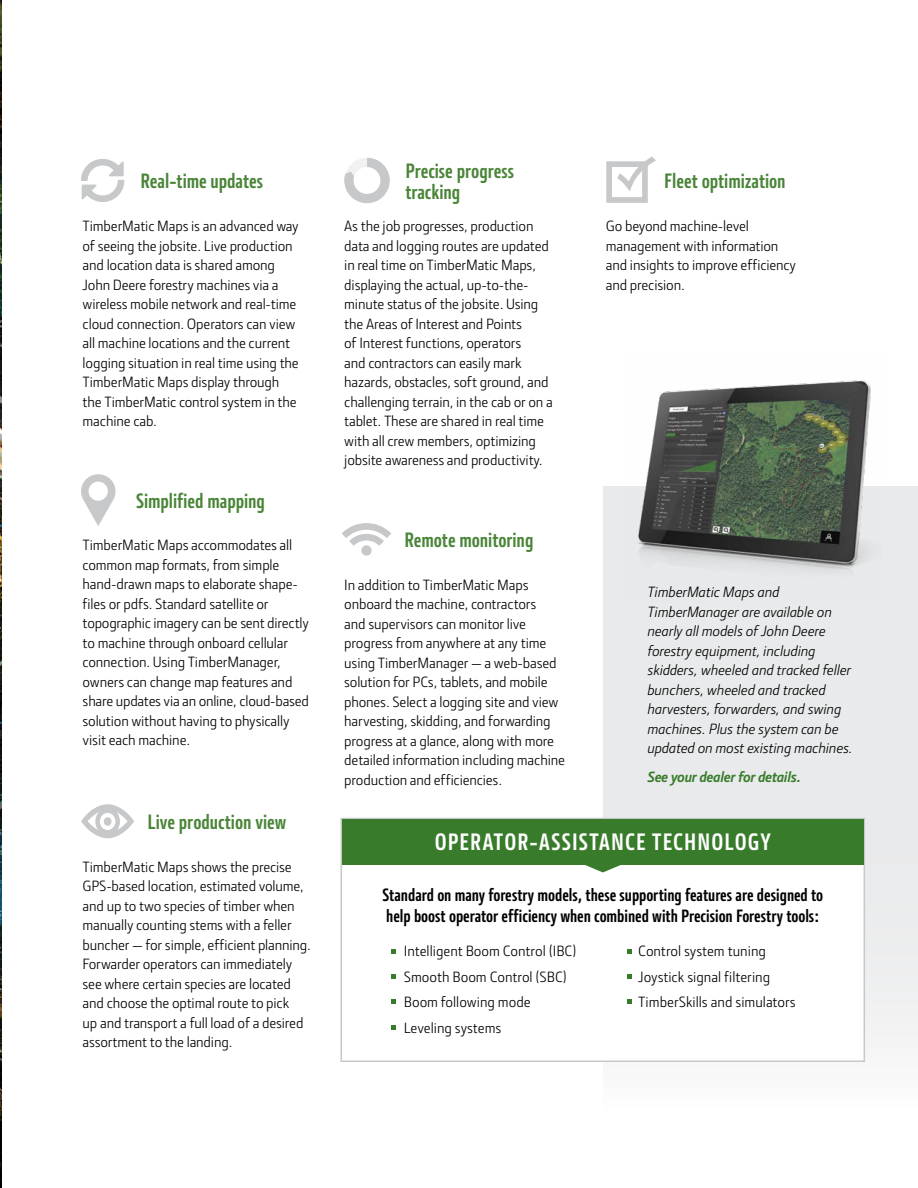
<style>
.page{position:relative;width:918px;height:1188px;background:#fff}
.page>*{position:absolute;margin:0;border:0;box-sizing:border-box;transform-origin:0 0}
.t1{font:700 24px "JD Sans Pro Cond";letter-spacing:.045em;color:#fff}
.t2{font:700 21px/21px "JD Sans Pro Cond";color:#4a8538}
.t3{font:700 18px/21px "JD Sans Pro Cond";color:#000}
.t4{font:15px/19.5px "JD Sans Pro";letter-spacing:-.01em;color:#000}
.t5{font:italic 15px/19.5px "JD Sans Pro";color:#000}
.t6{font:italic 700 15px "JD Sans Pro";letter-spacing:-.015em;color:#387c2b}
</style>
<div class="page">
<img style="left:0;top:0;width:1px;height:1188px">
<div style="left:603px;top:486px;width:315px;height:702px;background:linear-gradient(to bottom,#e3e4e6,#f9f9f9)"></div>
<img style="left:625px;top:380px;width:257px;height:223px">
<svg style="left:340px;top:817px;width:526px;height:246px"></svg>
<div style="left:342px;top:819px;width:521px;height:45px;background:#387c2b"></div>
<svg style="left:584px;top:864px;width:38px;height:8px"></svg>
<svg style="left:392px;top:949px;width:4px;height:5px"></svg>
<svg style="left:627px;top:949px;width:5px;height:5px"></svg>
<svg style="left:392px;top:974px;width:4px;height:4px"></svg>
<svg style="left:627px;top:974px;width:5px;height:4px"></svg>
<svg style="left:392px;top:999px;width:4px;height:5px"></svg>
<svg style="left:627px;top:999px;width:5px;height:5px"></svg>
<svg style="left:392px;top:1025px;width:4px;height:4px"></svg>
<svg style="left:344px;top:158px;width:46px;height:45px"></svg>
<svg style="left:81px;top:804px;width:53px;height:34px"></svg>
<div style="left:104px;top:817px;width:8px;height:9px;background:#c7c8ca;border-radius:50%"></div>
<svg style="left:81px;top:159px;width:43px;height:43px"></svg>
<svg style="left:81px;top:474px;width:35px;height:52px"></svg>
<div style="left:361px;top:545px;width:11px;height:11px;background:#c7c8ca;border-radius:50%"></div>
<svg style="left:342px;top:523px;width:49px;height:23px"></svg>
<svg style="left:606px;top:157px;width:50px;height:46px"></svg>
<h2 class="t2" style="left:141px;top:170px;width:124px">Real-time updates</h2>
<p class="t4" style="left:83px;top:216px;width:218px">TimberMatic Maps is an advanced way of seeing the jobsite. Live production and location data is shared among John Deere forestry machines via a wireless mobile network and real-time cloud connection. Operators can view all machine locations and the current logging situation in real time using the TimberMatic Maps display through the TimberMatic control system in the machine cab.</p>
<h2 class="t2" style="left:405px;top:159px;width:110px">Precise progress tracking</h2>
<p class="t4" style="left:344px;top:216px;width:210px">As the job progresses, production data and logging routes are updated in real time on TimberMatic Maps, displaying the actual, up-to-the&shy;minute status of the jobsite. Using the Areas of Interest and Points<br>of Interest functions, operators<br>and contractors can easily mark hazards, obstacles, soft ground, and challenging terrain, in the cab or on a tablet. These are shared in real time with all crew members, optimizing jobsite awareness and productivity.</p>
<h2 class="t2" style="left:136px;top:490px;width:130px">Simplified mapping</h2>
<p class="t4" style="left:83px;top:535px;width:228px">TimberMatic Maps accommodates all common map formats, from simple hand-drawn maps to elaborate shape&shy;files or pdfs. Standard satellite or topographic imagery can be sent directly to machine through onboard cellular connection. Using TimberManager, owners can change map features and share updates via an online, cloud-based solution without having to physically visit each machine.</p>
<h2 class="t2" style="left:404px;top:529px;width:131px">Remote monitoring</h2>
<p class="t4" style="left:344px;top:574px;width:222px">In addition to TimberMatic Maps onboard the machine, contractors<br>and supervisors can monitor live progress from anywhere at any time using TimberManager — a web-based solution for PCs, tablets, and mobile phones. Select a logging site and view harvesting, skidding, and forwarding progress at a glance, along with more detailed information including machine production and efficiencies.</p>
<h2 class="t2" style="left:664px;top:170px;width:123px">Fleet optimization</h2>
<p class="t4" style="left:606px;top:216px;width:192px">Go beyond machine-level management with information and insights to improve efficiency and precision.</p>
<p class="t5" style="left:647px;top:582px;width:207px">TimberMatic Maps and<br>TimberManager are available on nearly all models of John Deere forestry equipment, including skidders, wheeled and tracked feller bunchers, wheeled and tracked harvesters, forwarders, and swing machines. Plus the system can be updated on most existing machines.</p>
<p class="t6" style="left:647px;top:767px;width:155px">See your dealer for details.</p>
<h2 class="t2" style="left:148px;top:811px;width:140px">Live production view</h2>
<p class="t4" style="left:83px;top:856px;width:230px">TimberMatic Maps shows the precise GPS-based location, estimated volume, and up to two species of timber when manually counting stems with a feller buncher — for simple, efficient planning.<br>Forwarder operators can immediately see where certain species are located and choose the optimal route to pick<br>up and transport a full load of a desired assortment to the landing.</p>
<h1 class="t1" style="left:435px;top:826px;width:338px">OPERATOR-ASSISTANCE TECHNOLOGY</h1>
<p class="t3" style="left:382px;top:884px;width:442px">Standard on many forestry models, these supporting features are designed to help boost operator efficiency when combined with Precision Forestry tools:</p>
<p class="t4" style="left:404px;top:938px;width:174px;line-height:25.5px">Intelligent Boom Control (IBC)<br>Smooth Boom Control (SBC)<br>Boom following mode<br>Leveling systems</p>
<p class="t4" style="left:638px;top:938px;width:159px;line-height:25.5px">Control system tuning<br>Joystick signal filtering<br>TimberSkills and simulators</p>
</div>
